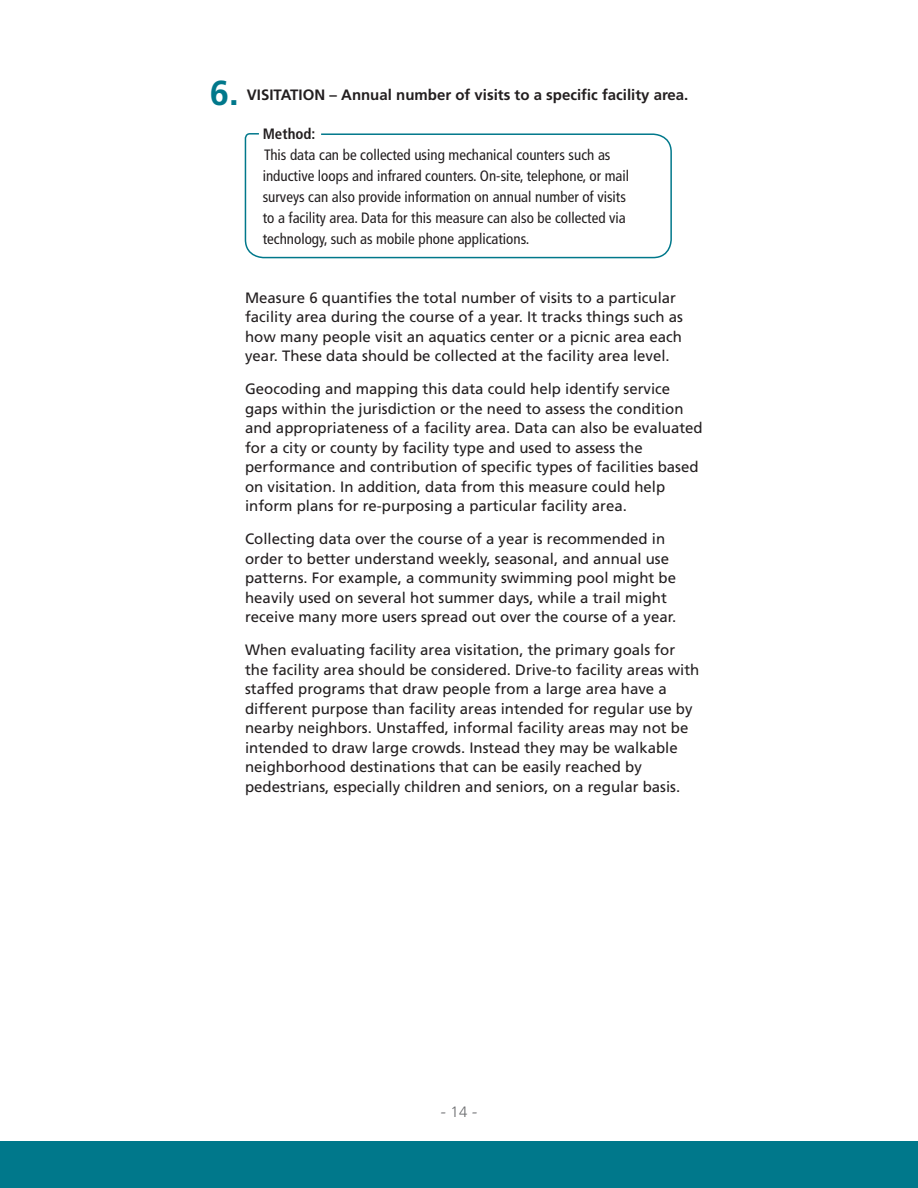
<style>
.page{position:relative;width:918px;height:1188px;background:#fff}
.page>*{position:absolute;margin:0;border:0;box-sizing:border-box;transform-origin:0 0}
.t1{font:700 34.65px "Frutiger LT Std";color:#00788b}
.t2{font:18px "Minion Pro";color:#6c6d70}
.t3{font:15px/19.5px "Frutiger LT Std";color:#231f20}
.t4{font:condensed 15px/21px "Frutiger LT Std";color:#231f20}
.t5{font:700 15px "Frutiger LT Std";color:#231f20}
.t6{font:700 condensed 15px "Frutiger LT Std";color:#231f20}
.s1{font-family:"Frutiger LT Std";font-weight:300;font-size:15px}
</style>
<div class="page">
<svg style="left:244px;top:133px;width:428px;height:126px"></svg>
<div style="left:0;top:1141px;width:918px;height:47px;background:#00788b"></div>
<h2 class="t1" style="left:210px;top:73px;width:30px">6.</h2>
<h2 class="t5" style="left:247px;top:86px;width:443px">VISITATION – Annual number of visits to a specific facility area.</h2>
<h3 class="t6" style="left:263px;top:125px;width:54px">Method:</h3>
<p class="t4" style="left:263px;top:145px;width:368px">This data can be collected using mechanical counters such as inductive loops and infrared counters. On-site, telephone, or mail surveys can also provide information on annual number of visits to a facility area. Data for this measure can also be collected via technology, such as mobile phone applications.</p>
<p class="t3" style="left:245px;top:288px;width:439px">Measure 6 quantifies the total number of visits to a particular facility area during the course of a year. It tracks things such as how many people visit an aquatics center or a picnic area each year. These data should be collected at the facility area level.</p>
<p class="t3" style="left:245px;top:379px;width:459px">Geocoding and mapping this data could help identify service gaps within the jurisdiction or the need to assess the condition and appropriateness of a facility area. Data can also be evaluated for a city or county by facility type and used to assess the performance and contribution of specific types of facilities based on visitation. In addition, data from this measure could help inform plans for re-purposing a particular facility area.</p>
<p class="t3" style="left:245px;top:529px;width:433px">Collecting data over the course of a year is recommended in order to better understand weekly, seasonal, and annual use patterns. For example, a community swimming pool might be heavily used on several hot summer days, while a trail might receive many more users spread out over the course of a year.</p>
<p class="t3" style="left:245px;top:640px;width:456px">When evaluating facility area visitation, the primary goals for the facility area should be considered. Drive-to facility areas with staffed programs that draw people from a large area have a different purpose than facility areas intended for regular use by nearby neighbors. Unstaffed, informal facility areas may not be intended to draw large crowds. Instead they may be walkable neighborhood destinations that can be easily reached by pedestrians, especially children and seniors, on a regular basis.</p>
<p class="t2" style="left:440px;top:1099px;width:39px">- <span class="s1">14</span> -</p>
</div>
